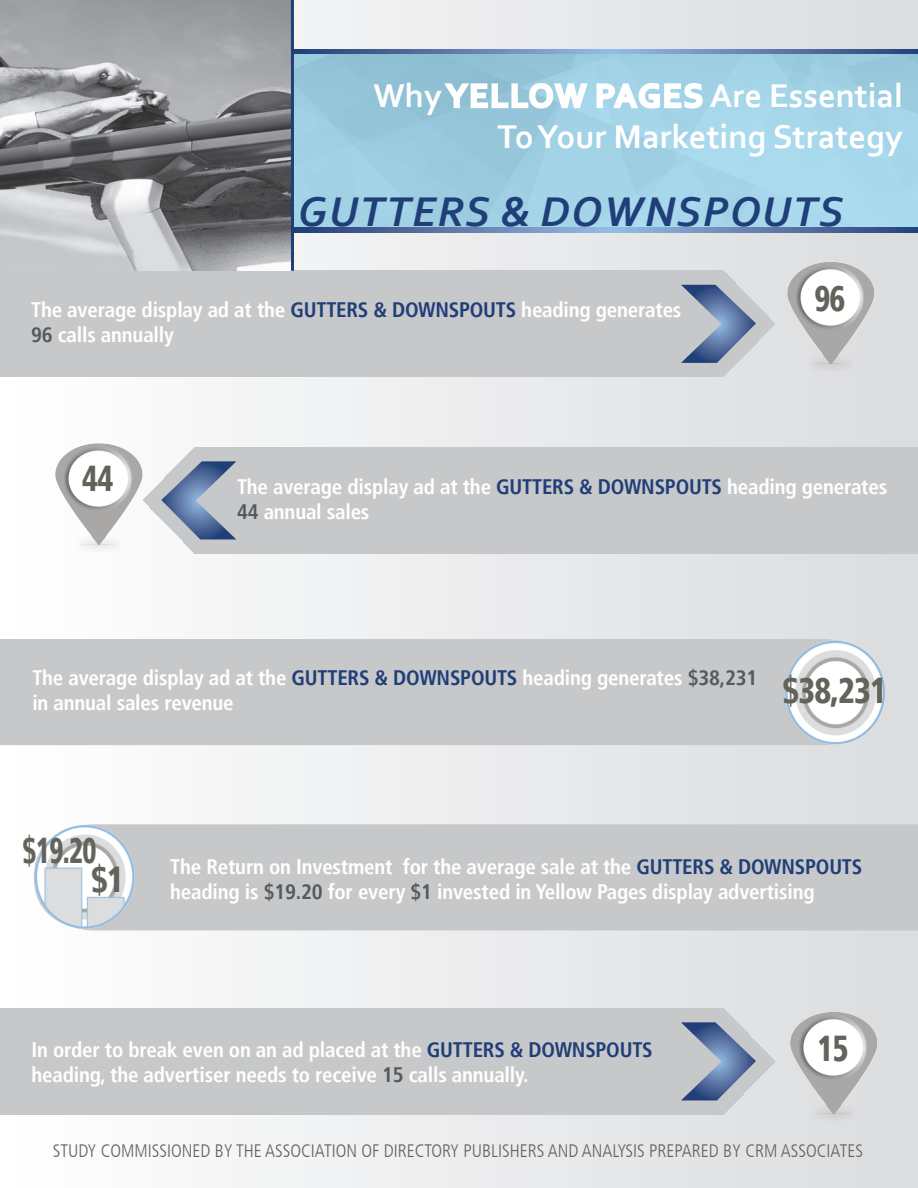
<style>
.page{position:relative;width:918px;height:1188px;background:#fff}
.page>*{position:absolute;margin:0;border:0;box-sizing:border-box;transform-origin:0 0}
.t1{font:italic 700 43.5px "Corbel";letter-spacing:.04em;color:#203e77}
.t2{font:900 condensed 36px/28.8px "Frutiger LT";letter-spacing:-.025em;color:#63635b;scale:.75 1}
.t3{font:900 condensed 36px "Frutiger LT";letter-spacing:-.025em;color:#63635b;scale:.9 1}
.t4{font:900 condensed 36px "Frutiger LT";letter-spacing:-.025em;color:#63635b;scale:.85 1}
.t5{font:700 34.5px/41.4px "Corbel";color:#fff;text-align:right}
.t6{font:700 condensed 21px/25.2px "Frutiger LT";letter-spacing:-.01em;color:#fff}
.t7{font:300 condensed 18px "Frutiger LT";color:#63635b}
.s1{color:#203e77}
.s2{color:#57585a}
</style>
<div class="page">
<div style="left:1px;top:1px;width:916px;height:1186px;background:linear-gradient(to right,#fffefe,#dbdcde)"></div>
<svg style="left:294px;top:54px;width:624px;height:174px;background:#9ecfe3"></svg>
<img style="left:770px;top:248px;width:148px;height:146px">
<div style="left:0;top:639px;width:770px;height:106px;background:#c7c8ca"></div>
<img style="left:34px;top:429px;width:117px;height:131px">
<img style="left:778px;top:1006px;width:117px;height:126px">
<img style="left:770px;top:619px;width:121px;height:134px">
<div style="left:143px;top:824px;width:775px;height:106px;background:#c7c8ca"></div>
<img style="left:27px;top:815px;width:116px;height:125px">
<svg style="left:294px;top:49px;width:624px;height:5px;background:#5f7cab"></svg>
<svg style="left:294px;top:228px;width:624px;height:4px;background:#5f7cab"></svg>
<div style="left:0;top:271px;width:775px;height:106px;background:#c7c8ca"></div>
<svg style="left:681px;top:285px;width:75px;height:78px;background:#919fb6"></svg>
<div style="left:143px;top:447px;width:775px;height:106px;background:#c7c8ca"></div>
<svg style="left:161px;top:461px;width:75px;height:78px;background:#93a0b8"></svg>
<div style="left:0;top:1008px;width:775px;height:107px;background:#c7c8ca"></div>
<svg style="left:681px;top:1022px;width:75px;height:78px;background:#929fb7"></svg>
<svg style="left:442px;top:81px;width:147px;height:29px"></svg>
<svg style="left:595px;top:76px;width:109px;height:34px"></svg>
<img style="left:0;top:0;width:291px;height:271px">
<hr style="left:291px;top:0;width:3px;height:271px;background:#203e77">
<h3 class="t5" style="left:373px;top:74px;width:531px">Why Yellow Pages Are Essential<br>To Your Marketing Strategy</h3>
<h1 class="t1" style="left:298px;top:185px;width:547px">GUTTERS &amp; DOWNSPOUTS</h1>
<p class="t6" style="left:31px;top:297px;width:652px">The average display ad at the <span class="s1">Gutters &amp; Downspouts</span> heading generates<br><span class="s2">96</span> calls annually</p>
<h2 class="t4" style="left:814px;top:277px;width:38px">96</h2>
<h2 class="t4" style="left:82px;top:457px;width:38px">44</h2>
<p class="t6" style="left:237px;top:474px;width:652px">The average display ad at the <span class="s1">Gutters &amp; Downspouts</span> heading generates<br><span class="s2">44</span> annual sales</p>
<p class="t6" style="left:32px;top:665px;width:727px">The average display ad at the <span class="s1">Gutters &amp; Downspouts</span> heading generates <span class="s2">$38,231 </span>in annual sales revenue</p>
<h2 class="t3" style="left:782px;top:669px;width:118px">$38,231</h2>
<h2 class="t2" style="left:91px;top:836px;width:45px;text-indent:-69px">$19.20 $1</h2>
<p class="t6" style="left:170px;top:854px;width:694px">The Return on Investment for the average sale at the <span class="s1">Gutters &amp; Downspouts </span>heading is <span class="s2">$19.20</span> for every <span class="s2">$1</span> invested in Yellow Pages display advertising</p>
<p class="t6" style="left:31px;top:1037px;width:623px">In order to break even on an ad placed at the <span class="s1">Gutters &amp; Downspouts </span>heading, the advertiser needs to receive <span class="s2">15</span> calls annually.</p>
<h2 class="t4" style="left:818px;top:1027px;width:38px">15</h2>
<p class="t7" style="left:53px;top:1140px;width:704px">STUDY COMMISSIONED BY THE ASSOCIATION OF DIRECTORY PUBLISHERS AND ANALYSIS PREPARED BY CRM</p>
<p class="t7" style="left:781px;top:1140px;width:82px">ASSOCIATES</p>
</div>
